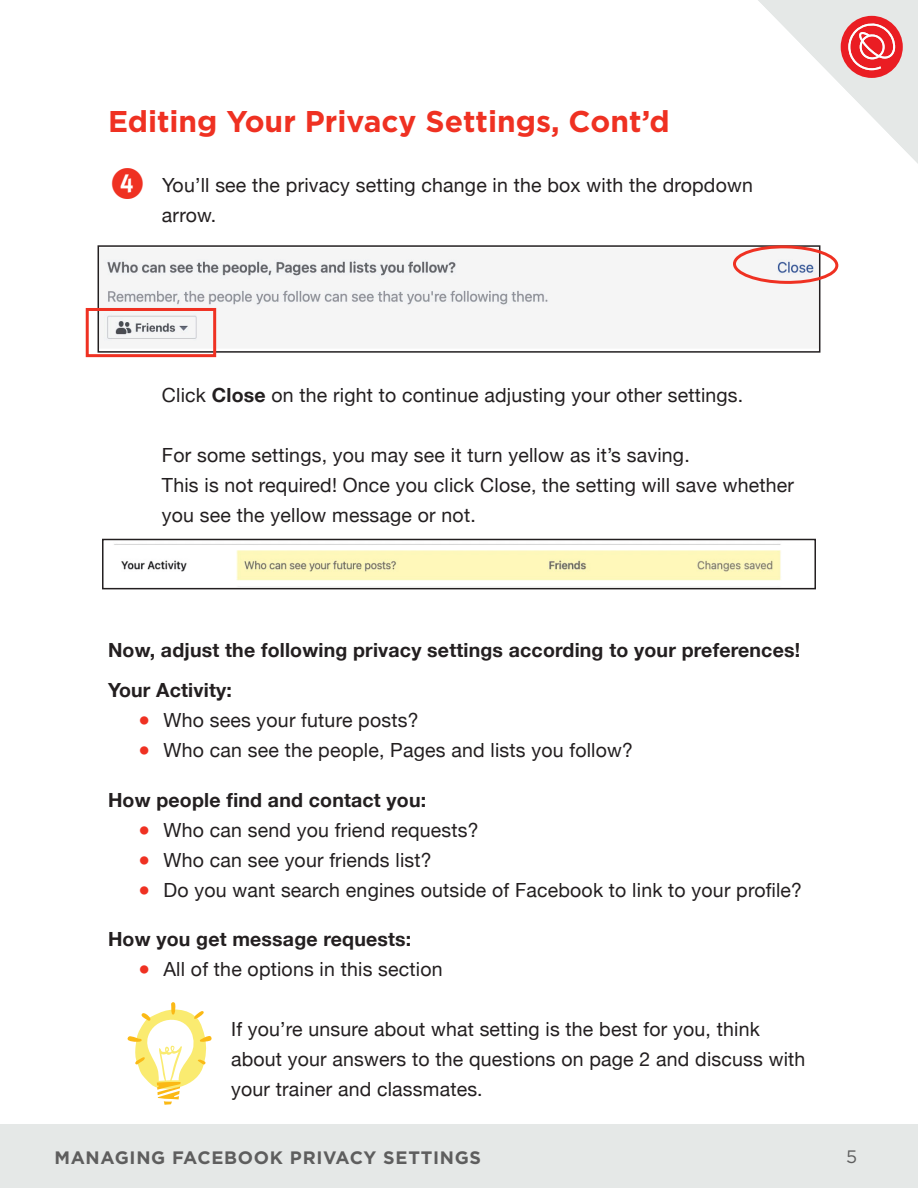
<style>
.page{position:relative;width:918px;height:1188px;background:#fff}
.page>*{position:absolute;margin:0;border:0;box-sizing:border-box;transform-origin:0 0}
.t1{font:45px "Dingbests";color:#ef3122}
.t2{font:700 30px "Gotham";color:#ef3122}
.t3{font:19.5px/30px "Helvetica Neue";letter-spacing:.01em;color:#231f20}
.t4{font:700 19.5px "Helvetica Neue";letter-spacing:.01em;color:#231f20}
.t5{font:700 18px "Gotham";letter-spacing:.04em;color:#5e5e5e}
.t6{font:18px "Gotham";color:#5e5e5e}
.s1{font-weight:700}
.s2{color:#ef3122}
</style>
<div class="page">
<div style="left:1px;top:1124px;width:917px;height:64px;background:#e5e8e7"></div>
<svg style="left:758px;top:0;width:160px;height:164px"></svg>
<img style="left:101px;top:259px;width:449px;height:91px">
<div style="left:98px;top:245px;width:722px;height:108px;border:2px solid #231f20"></div>
<div style="left:86px;top:308px;width:130px;height:49px;border:3px solid #ef3122"></div>
<img style="left:114px;top:544px;width:667px;height:37px">
<div style="left:102px;top:539px;width:714px;height:50px;border:2px solid #231f20"></div>
<svg style="left:731px;top:245px;width:108px;height:40px"></svg>
<svg style="left:127px;top:1002px;width:85px;height:103px"></svg>
<p class="t2" style="left:108px;top:101px;width:563px">Editing Your Privacy Settings, Cont’d</p>
<p class="t1" style="left:108px;top:160px;width:40px">4</p>
<p class="t3" style="left:162px;top:171px;width:592px">You’ll see the privacy setting change in the box with the dropdown arrow.</p>
<p class="t3" style="left:162px;top:381px;width:583px">Click <span class="s1">Close</span> on the right to continue adjusting your other settings.</p>
<p class="t3" style="left:162px;top:441px;width:633px">For some settings, you may see it turn yellow as it’s saving.<br>This is not required! Once you click Close, the setting will save whether you see the yellow message or not.</p>
<p class="t4" style="left:108px;top:635px;width:694px">Now, adjust the following privacy settings according to your preferences!</p>
<p class="t4" style="left:108px;top:675px;width:125px">Your Activity:</p>
<p class="t3" style="left:138px;top:707px;width:282px"><span class="s2">●</span> Who sees your future posts?</p>
<p class="t3" style="left:138px;top:737px;width:497px"><span class="s2">●</span> Who can see the people, Pages and lists you follow?</p>
<p class="t4" style="left:108px;top:785px;width:320px">How people find and contact you:</p>
<p class="t3" style="left:138px;top:816px;width:342px"><span class="s2">●</span> Who can send you friend requests?</p>
<p class="t3" style="left:138px;top:846px;width:295px"><span class="s2">●</span> Who can see your friends list?</p>
<p class="t3" style="left:138px;top:876px;width:666px"><span class="s2">●</span> Do you want search engines outside of Facebook to link to your profile?</p>
<p class="t4" style="left:108px;top:924px;width:305px">How you get message requests:</p>
<p class="t3" style="left:138px;top:956px;width:306px"><span class="s2">●</span> All of the options in this section</p>
<p class="t3" style="left:231px;top:1016px;width:576px">If you’re unsure about what setting is the best for you, think about your answers to the questions on page 2 and discuss with your trainer and classmates.</p>
<p class="t5" style="left:54px;top:1146px;width:428px">MANAGING FACEBOOK PRIVACY SETTINGS</p>
<p class="t6" style="left:846px;top:1145px;width:13px">5</p>
</div>
